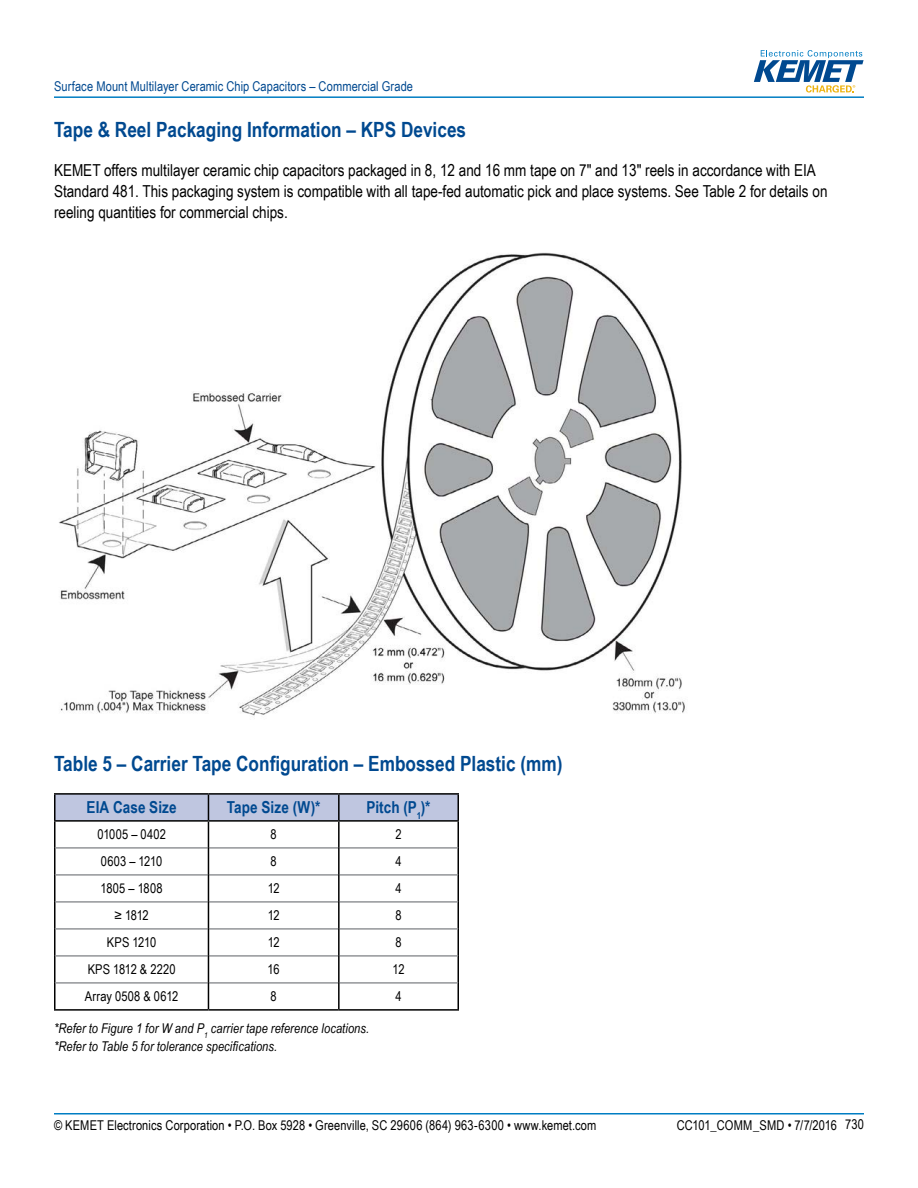
<style>
.page{position:relative;width:918px;height:1188px;background:#fff}
.page>*{position:absolute;margin:0;border:0;box-sizing:border-box;transform-origin:0 0}
.t1{font:700 21px "Arial Narrow";color:#004990}
.t2{font:16.5px/21px "Arial Narrow";color:#000}
.t3{font:700 16.5px "Arial Narrow";letter-spacing:.005em;color:#004990}
.t4{font:13.5px "Arial Narrow";letter-spacing:.01em;color:#000}
.t5{font:italic 13.5px/18px "Arial Narrow";letter-spacing:.005em;color:#000}
.t6{font:13.5px "Arial Narrow";letter-spacing:.005em;color:#004990}
</style>
<div class="page">
<hr style="left:54px;top:1113px;width:810px;height:2px;background:#007dc3">
<hr style="left:54px;top:96px;width:810px;height:2px;background:#007dc3">
<svg style="left:754px;top:50px;width:110px;height:43px"></svg>
<img style="left:59px;top:252px;width:626px;height:464px">
<hr style="left:54px;top:793px;width:154px;height:2px;background:#000">
<hr style="left:54px;top:795px;width:2px;height:25px;background:#000">
<hr style="left:339px;top:793px;width:120px;height:2px;background:#000">
<hr style="left:54px;top:820px;width:154px;height:2px;background:#000">
<hr style="left:54px;top:822px;width:2px;height:26px;background:#000">
<hr style="left:54px;top:848px;width:2px;height:27px;background:#000">
<hr style="left:54px;top:875px;width:2px;height:27px;background:#000">
<hr style="left:54px;top:902px;width:2px;height:27px;background:#000">
<hr style="left:54px;top:929px;width:2px;height:27px;background:#000">
<hr style="left:54px;top:956px;width:2px;height:27px;background:#000">
<hr style="left:54px;top:983px;width:2px;height:26px;background:#000">
<hr style="left:54px;top:1009px;width:154px;height:2px;background:#000">
<hr style="left:339px;top:1009px;width:120px;height:2px;background:#000">
<hr style="left:208px;top:793px;width:131px;height:2px;background:#000">
<svg style="left:55px;top:794px;width:404px;height:215px"></svg>
<hr style="left:338px;top:983px;width:2px;height:26px;background:#000">
<hr style="left:208px;top:1009px;width:131px;height:2px;background:#000">
<p class="t6" style="left:54px;top:76px;width:361px">Surface Mount Multilayer Ceramic Chip Capacitors – Commercial Grade</p>
<p class="t1" style="left:54px;top:113px;width:414px">Tape &amp; Reel Packaging Information – KPS Devices</p>
<p class="t2" style="left:54px;top:159px;width:775px">KEMET offers multilayer ceramic chip capacitors packaged in 8, 12 and 16 mm tape on 7" and 13" reels in accordance with EIA<br>Standard 481. This packaging system is compatible with all tape-fed automatic pick and place systems. See Table 2 for details on reeling quantities for commercial chips.</p>
<p class="t1" style="left:54px;top:748px;width:510px">Table 5 – Carrier Tape Configuration – Embossed Plastic (mm)</p>
<p class="t3" style="left:87px;top:795px;width:92px">EIA Case Size</p>
<p class="t3" style="left:227px;top:795px;width:95px">Tape Size (W)*</p>
<p class="t3" style="left:367px;top:795px;width:65px">Pitch (P<sub>1</sub>)*</p>
<p class="t4" style="left:97px;top:825px;width:70px">01005 – 0402</p>
<p class="t4" style="left:271px;top:825px;width:8px">8</p>
<p class="t4" style="left:395px;top:825px;width:8px">2</p>
<p class="t4" style="left:101px;top:852px;width:63px">0603 – 1210</p>
<p class="t4" style="left:271px;top:852px;width:8px">8</p>
<p class="t4" style="left:395px;top:852px;width:8px">4</p>
<p class="t4" style="left:101px;top:879px;width:64px">1805 – 1808</p>
<p class="t4" style="left:268px;top:879px;width:13px">12</p>
<p class="t4" style="left:395px;top:879px;width:8px">4</p>
<p class="t4" style="left:115px;top:906px;width:36px">≥ 1812</p>
<p class="t4" style="left:268px;top:906px;width:13px">12</p>
<p class="t4" style="left:395px;top:906px;width:8px">8</p>
<p class="t4" style="left:107px;top:933px;width:51px">KPS 1210</p>
<p class="t4" style="left:268px;top:933px;width:13px">12</p>
<p class="t4" style="left:395px;top:933px;width:8px">8</p>
<p class="t4" style="left:88px;top:960px;width:89px">KPS 1812 &amp; 2220</p>
<p class="t4" style="left:268px;top:960px;width:14px">16</p>
<p class="t4" style="left:393px;top:960px;width:13px">12</p>
<p class="t4" style="left:85px;top:987px;width:95px">Array 0508 &amp; 0612</p>
<p class="t4" style="left:271px;top:987px;width:8px">8</p>
<p class="t4" style="left:395px;top:987px;width:8px">4</p>
<p class="t5" style="left:54px;top:1019px;width:317px">*Refer to Figure 1 for W and P<sub>1</sub> carrier tape reference locations. *Refer to Table 5 for tolerance specifications.</p>
<p class="t4" style="left:54px;top:1116px;width:544px">© KEMET Electronics Corporation • P.O. Box 5928 • Greenville, SC 29606 (864) 963-6300 • www.kemet.com</p>
<p class="t4" style="left:677px;top:1116px;width:189px">CC101_COMM_SMD • 7/7/2016 730</p>
</div>
